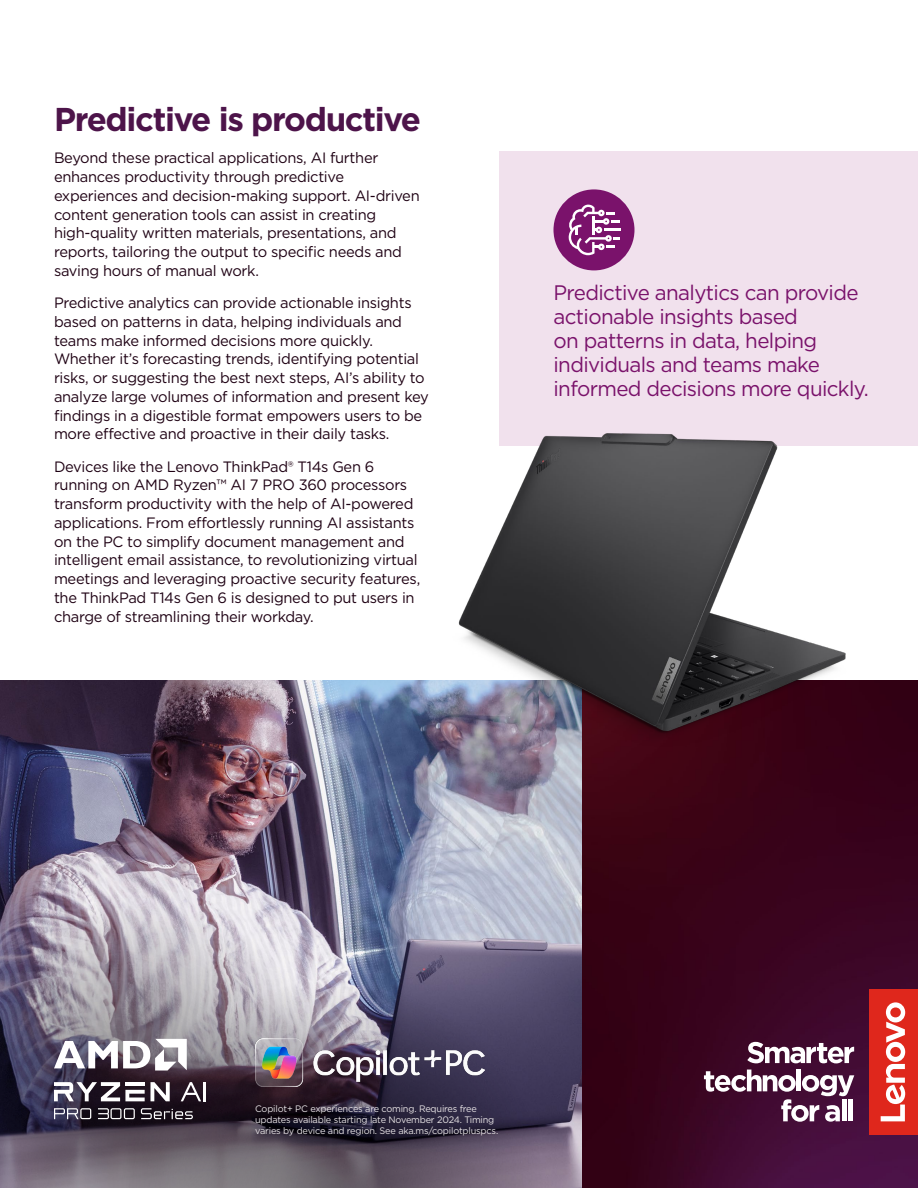
<style>
.page{position:relative;width:918px;height:1188px;background:#fff}
.page>*{position:absolute;margin:0;border:0;box-sizing:border-box;transform-origin:0 0}
.t1{font:700 33px "Gotham";letter-spacing:-.04em;color:#4d144a}
.t2{font:21px/24px "Gotham";letter-spacing:-.03em;color:#7a126b}
.t3{font:15px/18.8px "Gotham";letter-spacing:-.02em;color:#1e0013}
.t4{font:9.3px/10.8px "Gotham";letter-spacing:-.02em;color:#e6e2e4}
</style>
<div class="page">
<div style="left:500px;top:151px;width:418px;height:295px;background:#f1e1ed"></div>
<div style="left:553px;top:189px;width:81px;height:81px;background:#7a126b;border-radius:50%"></div>
<svg style="left:568px;top:205px;width:53px;height:50px"></svg>
<img style="left:0;top:681px;width:918px;height:507px">
<svg style="left:0;top:861px;width:379px;height:327px;background:#8a8396"></svg>
<svg style="left:81px;top:941px;width:501px;height:247px;background:#6c6577"></svg>
<svg style="left:747px;top:1042px;width:107px;height:21px"></svg>
<svg style="left:704px;top:1070px;width:150px;height:52px"></svg>
<hr style="left:842px;top:1100px;width:4px;height:21px;background:#fff">
<div style="left:848px;top:1100px;width:5px;height:21px;background:#fff"></div>
<div style="left:870px;top:989px;width:48px;height:146px;background:#df271c"></div>
<svg style="left:881px;top:1002px;width:24px;height:119px"></svg>
<img style="left:442px;top:381px;width:415px;height:415px">
<svg style="left:54px;top:1108px;width:37px;height:11px"></svg>
<svg style="left:141px;top:1108px;width:52px;height:11px"></svg>
<svg style="left:98px;top:1108px;width:37px;height:11px"></svg>
<svg style="left:54px;top:1039px;width:133px;height:32px"></svg>
<svg style="left:54px;top:1082px;width:91px;height:19px"></svg>
<svg style="left:151px;top:1082px;width:19px;height:19px"></svg>
<svg style="left:181px;top:1082px;width:25px;height:19px"></svg>
<img style="left:255px;top:1039px;width:229px;height:48px">
<h1 class="t1" style="left:54px;top:98px;width:369px">Predictive is productive</h1>
<p class="t3" style="left:54px;top:148px;width:367px">Beyond these practical applications, AI further enhances productivity through predictive experiences and decision-making support. AI-driven content generation tools can assist in creating high-quality written materials, presentations, and reports, tailoring the output to specific needs and saving hours of manual work.</p>
<p class="t3" style="left:54px;top:293px;width:376px">Predictive analytics can provide actionable insights based on patterns in data, helping individuals and teams make informed decisions more quickly.<br>Whether it’s forecasting trends, identifying potential risks, or suggesting the best next steps, AI’s ability to analyze large volumes of information and present key findings in a digestible format empowers users to be more effective and proactive in their daily tasks.</p>
<p class="t3" style="left:54px;top:457px;width:368px">Devices like the Lenovo ThinkPad® T14s Gen 6 running on AMD Ryzen™ AI 7 PRO 360 processors transform productivity with the help of AI-powered applications. From effortlessly running AI assistants on the PC to simplify document management and intelligent email assistance, to revolutionizing virtual meetings and leveraging proactive security features, the ThinkPad T14s Gen 6 is designed to put users in charge of streamlining their workday.</p>
<h2 class="t2" style="left:554px;top:280px;width:317px">Predictive analytics can provide actionable insights based<br>on patterns in data, helping individuals and teams make informed decisions more quickly.</h2>
<p class="t4" style="left:255px;top:1104px;width:245px">Copilot+ PC experiences are coming. Requires free updates available starting late November 2024. Timing varies by device and region. See aka.ms/copilotpluspcs.</p>
</div>
